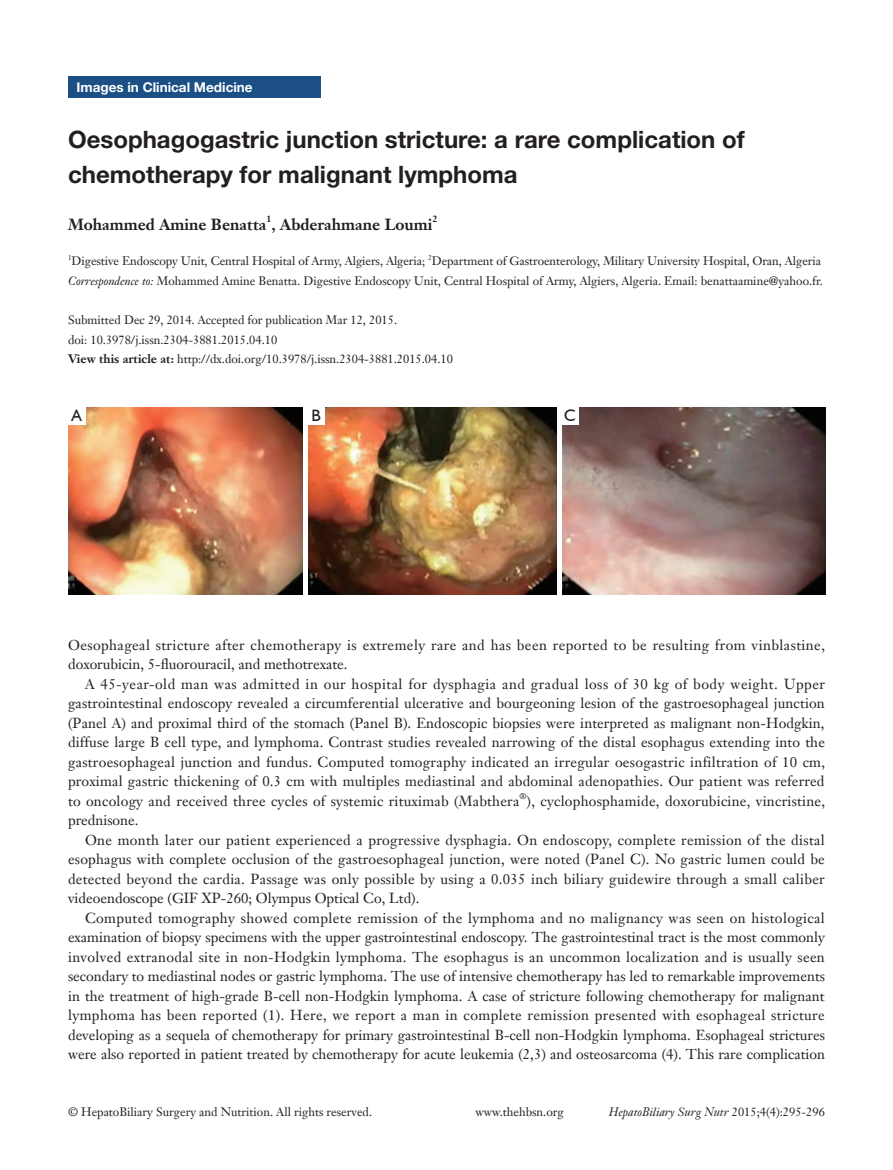
<style>
.page{position:relative;width:893px;height:1170px;background:#fff}
.page>*{position:absolute;margin:0;border:0;box-sizing:border-box;transform-origin:0 0}
.t1{font:700 24px/34.5px "Helvetica Neue LT Pro";color:#231f20}
.t2{font:16.5px "Humanist 521 BT";color:#231f20}
.t3{font:700 15.75px "Janson Text LT";color:#231f20}
.t4{font:14.25px/19.5px "Janson Text LT";letter-spacing:.015em;color:#231f20}
.t5{font:700 13.5px "Helvetica Neue LT Pro";color:#fff}
.t6{font:12px/19.5px "Janson Text LT";color:#231f20;text-align:right}
.t7{font:italic 12px "Janson Text LT";color:#231f20}
.t8{font:700 9.15px "Janson Text LT";color:#231f20}
.t9{font:8.25px "Janson Text LT";color:#231f20}
.t10{font:7.05px "Janson Text LT";color:#231f20}
.s1{font-style:italic}
.s2{font-weight:700}
.s3{font-style:normal}
</style>
<div class="page">
<div style="left:68px;top:77px;width:252px;height:21px;background:#1c5085"></div>
<img style="left:68px;top:407px;width:757px;height:187px">
<div style="left:303px;top:405px;width:5px;height:189px;background:#fff"></div>
<hr style="left:557px;top:403px;width:4px;height:192px;background:#fff">
<div style="left:68px;top:407px;width:17px;height:17px;background:#fff"></div>
<div style="left:308px;top:407px;width:17px;height:17px;background:#fff"></div>
<div style="left:561px;top:407px;width:17px;height:17px;background:#fff"></div>
<p class="t5" style="left:77px;top:79px;width:178px">Images in Clinical Medicine</p>
<h1 class="t1" style="left:68px;top:122px;width:678px">Oesophagogastric junction stricture: a rare complication of chemotherapy for malignant lymphoma</h1>
<p class="t3" style="left:68px;top:214px;width:366px">Mohammed Amine Benatta , Abderahmane Loumi</p>
<p class="t8" style="left:266px;top:213px;width:7px">1</p>
<p class="t8" style="left:433px;top:213px;width:7px">2</p>
<p class="t10" style="left:68px;top:253px;width:5px">1</p>
<p class="t6" style="left:72px;top:251px;width:355px">Digestive Endoscopy Unit, Central Hospital of Army, Algiers, Algeria;</p>
<p class="t10" style="left:428px;top:253px;width:5px">2</p>
<p class="t6" style="left:68px;top:251px;width:756px">Department of Gastroenterology, Military University Hospital, Oran, Algeria<br><span class="s1">Correspondence to:</span> Mohammed Amine Benatta. Digestive Endoscopy Unit, Central Hospital of Army, Algiers, Algeria. Email: benattaamine@yahoo.fr.</p>
<p class="t6" style="left:68px;top:310px;width:386px;text-align:left">Submitted Dec 29, 2014. Accepted for publication Mar 12, 2015.<br>doi: 10.3978/j.issn.2304-3881.2015.04.10<br><span class="s2">View this article at:</span> http://dx.doi.org/10.3978/j.issn.2304-3881.2015.04.10</p>
<p class="t2" style="left:71px;top:405px;width:12px">A</p>
<p class="t2" style="left:312px;top:405px;width:11px">B</p>
<p class="t2" style="left:564px;top:405px;width:13px">C</p>
<p class="t4" style="left:68px;top:634px;width:758px">Oesophageal stricture after chemotherapy is extremely rare and has been reported to be resulting from vinblastine, doxorubicin, 5-fluorouracil, and methotrexate.</p>
<p class="t4" style="left:68px;top:673px;width:759px;text-align:justify;text-indent:17px">A 45-year-old man was admitted in our hospital for dysphagia and gradual loss of 30 kg of body weight. Upper gastrointestinal endoscopy revealed a circumferential ulcerative and bourgeoning lesion of the gastroesophageal junction (Panel A) and proximal third of the stomach (Panel B). Endoscopic biopsies were interpreted as malignant non-Hodgkin, diffuse large B cell type, and lymphoma. Contrast studies revealed narrowing of the distal esophagus extending into the gastroesophageal junction and fundus. Computed tomography indicated an irregular oesogastric infiltration of 10 cm, proximal gastric thickening of 0.3 cm with multiples mediastinal and abdominal adenopathies. Our patient was referred to oncology and received three cycles of systemic rituximab (Mabthera</p>
<p class="t9" style="left:519px;top:790px;width:8px">®</p>
<p class="t4" style="left:527px;top:790px;width:300px">), cyclophosphamide, doxorubicine, vincristine,</p>
<p class="t4" style="left:68px;top:810px;width:72px">prednisone.</p>
<p class="t4" style="left:85px;top:829px;width:741px">One month later our patient experienced a progressive dysphagia. On endoscopy, complete remission of the distal</p>
<p class="t4" style="left:68px;top:849px;width:758px">esophagus with complete occlusion of the gastroesophageal junction, were noted (Panel C). No gastric lumen could be</p>
<p class="t4" style="left:68px;top:868px;width:758px">detected beyond the cardia. Passage was only possible by using a 0.035 inch biliary guidewire through a small caliber</p>
<p class="t4" style="left:68px;top:888px;width:353px">videoendoscope (GIF XP-260; Olympus Optical Co, Ltd).</p>
<p class="t4" style="left:85px;top:907px;width:741px">Computed tomography showed complete remission of the lymphoma and no malignancy was seen on histological</p>
<p class="t4" style="left:68px;top:927px;width:758px">examination of biopsy specimens with the upper gastrointestinal endoscopy. The gastrointestinal tract is the most commonly</p>
<p class="t4" style="left:68px;top:946px;width:758px">involved extranodal site in non-Hodgkin lymphoma. The esophagus is an uncommon localization and is usually seen</p>
<p class="t4" style="left:68px;top:966px;width:758px">secondary to mediastinal nodes or gastric lymphoma. The use of intensive chemotherapy has led to remarkable improvements</p>
<p class="t4" style="left:68px;top:985px;width:758px">in the treatment of high-grade B-cell non-Hodgkin lymphoma. A case of stricture following chemotherapy for malignant</p>
<p class="t4" style="left:68px;top:1005px;width:758px">lymphoma has been reported (1). Here, we report a man in complete remission presented with esophageal stricture</p>
<p class="t4" style="left:68px;top:1024px;width:758px">developing as a sequela of chemotherapy for primary gastrointestinal B-cell non-Hodgkin lymphoma. Esophageal strictures</p>
<p class="t4" style="left:68px;top:1044px;width:758px">were also reported in patient treated by chemotherapy for acute leukemia (2,3) and osteosarcoma (4). This rare complication</p>
<p class="t6" style="left:68px;top:1102px;width:306px">© HepatoBiliary Surgery and Nutrition. All rights reserved.</p>
<p class="t6" style="left:475px;top:1102px;width:90px">www.thehbsn.org</p>
<p class="t7" style="left:609px;top:1104px;width:217px">HepatoBiliary Surg Nutr <span class="s3">2015;4(4):295-296</span></p>
</div>
